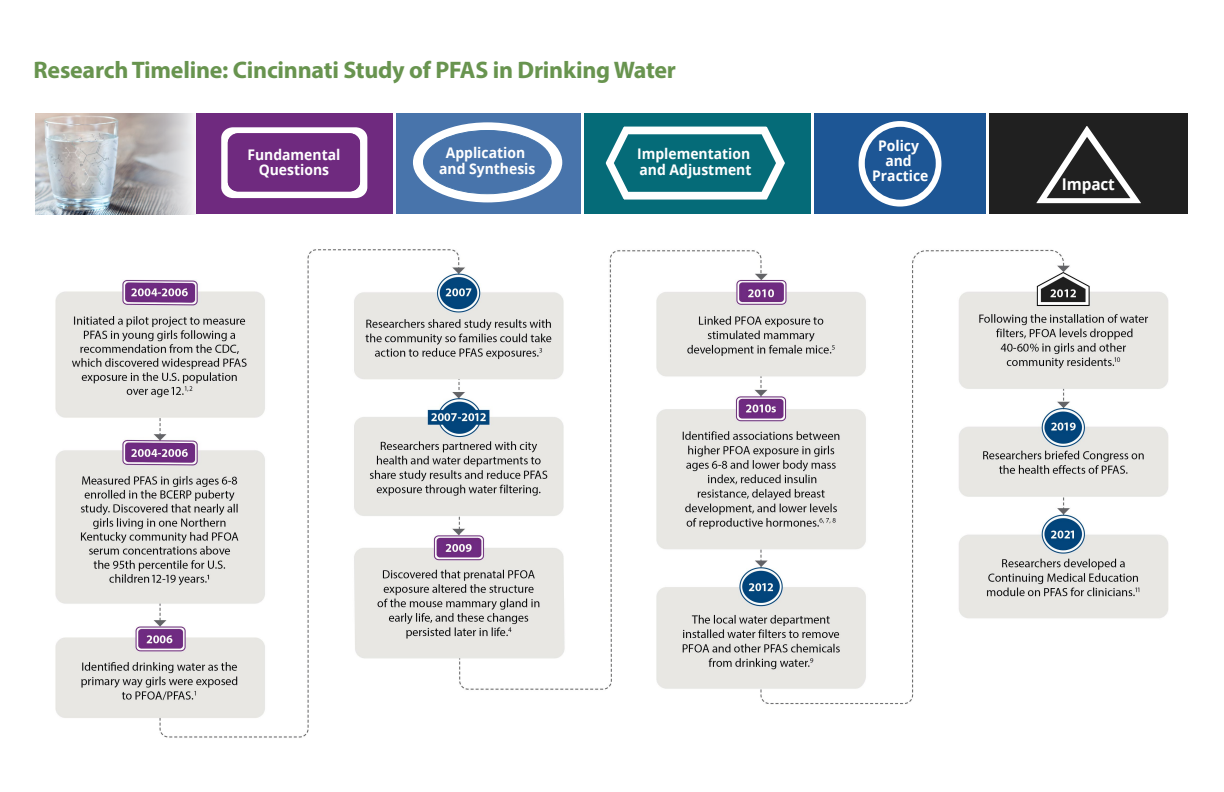
<style>
.page{position:relative;width:1224px;height:792px;background:#fff}
.page>*{position:absolute;margin:0;border:0;box-sizing:border-box;transform-origin:0 0}
.t1{font:700 24px "Myriad Pro";letter-spacing:-.01em;color:#68944f}
.t2{font:700 16.2px "Open Sans";letter-spacing:-.01em;color:#fff;scale:.95 1}
.t3{font:700 14.7px/14.7px "Open Sans";color:#fff;text-align:center;scale:.95 1}
</style>
<div class="page">
<img style="left:55px;top:249px;width:1114px;height:489px">
<img style="left:35px;top:113px;width:162px;height:101px">
<div style="left:197px;top:114px;width:196px;height:100px;background:#6f2a7f"></div>
<div style="left:396px;top:114px;width:185px;height:100px;background:#4874ab"></div>
<div style="left:584px;top:114px;width:227px;height:100px;background:#056b78"></div>
<div style="left:814px;top:114px;width:172px;height:100px;background:#1d5695"></div>
<div style="left:989px;top:114px;width:199px;height:100px;background:#202020"></div>
<svg style="left:411px;top:121px;width:153px;height:83px;background:#e3eaf2"></svg>
<div style="left:410px;top:119px;width:155px;height:86px;border:3px solid #4874ab;border-radius:50%"></div>
<div style="left:424px;top:130px;width:127px;height:64px;background:#4874ab;border-radius:50%"></div>
<div style="left:423px;top:130px;width:129px;height:64px;border:1px solid #4675ab;border-radius:50%"></div>
<svg style="left:605px;top:126px;width:180px;height:74px"></svg>
<svg style="left:857px;top:120px;width:86px;height:88px;background:#dbe4ee"></svg>
<div style="left:856px;top:118px;width:88px;height:91px;border:3px solid #1d5695;border-radius:50%"></div>
<div style="left:865px;top:127px;width:71px;height:73px;background:#1d5695;border-radius:50%"></div>
<svg style="left:1036px;top:126px;width:105px;height:78px"></svg>
<div style="left:220px;top:126px;width:149px;height:74px;background:#fff;border-radius:13px"></div>
<div style="left:218px;top:124px;width:152px;height:77px;border:3px solid #6f2a7f;border-radius:13px"></div>
<div style="left:228px;top:133px;width:132px;height:58px;background:#6f2a7f;border-radius:10px"></div>
<p class="t1" style="left:34px;top:54px;width:644px">Research Timeline: Cincinnati Study of PFAS in Drinking Water</p>
<p class="t3" style="left:247px;top:147px;width:99px">Fundamental<br>Questions</p>
<p class="t3" style="left:439px;top:144px;width:103px;line-height:15.8px">Application and Synthesis</p>
<p class="t3" style="left:637px;top:146px;width:122px;line-height:15.8px;text-align:left">Implementation and Adjustment</p>
<p class="t3" style="left:872px;top:138px;width:61px">Policy and<br>Practice</p>
<p class="t2" style="left:1062px;top:172px;width:57px">Impact</p>
</div>
